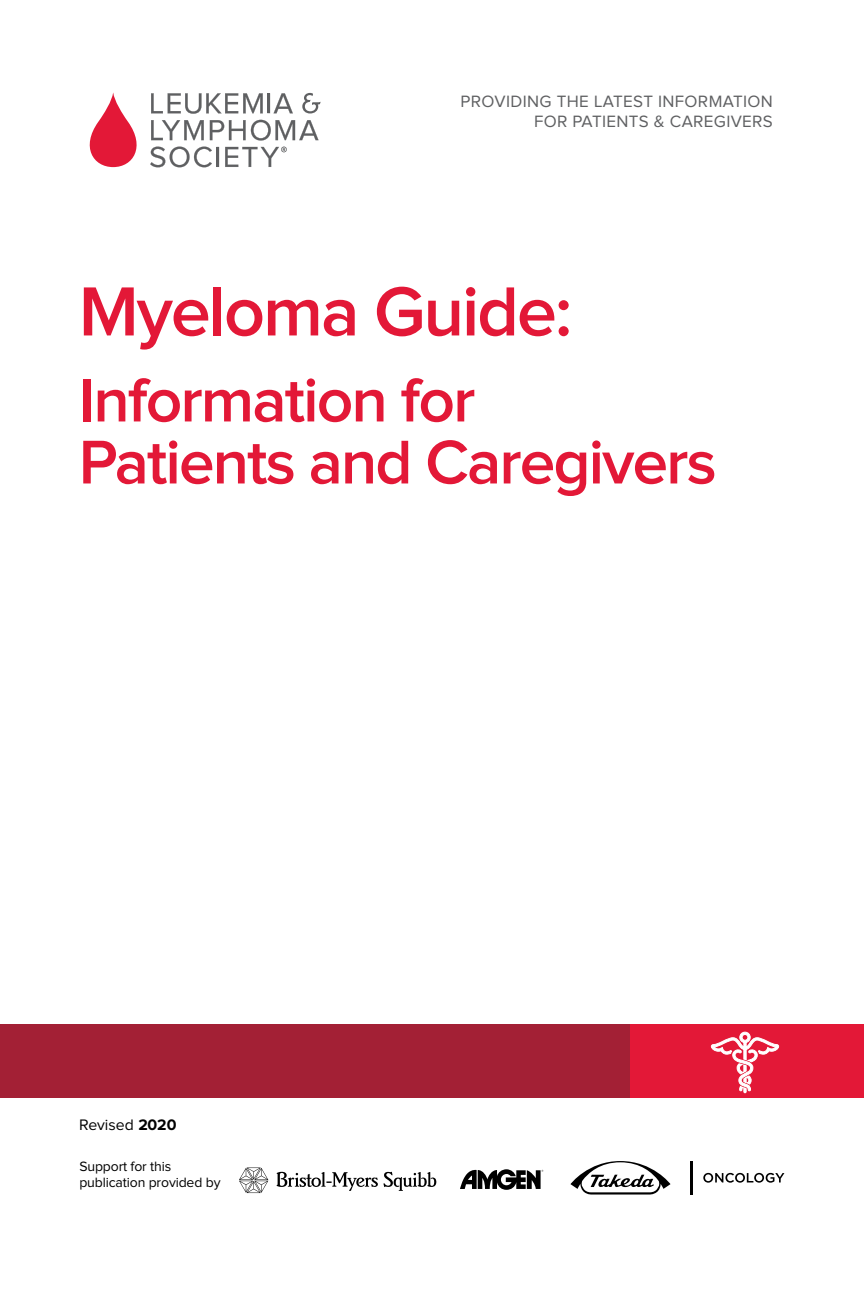
<style>
.page{position:relative;width:864px;height:1296px;background:#fff}
.page>*{position:absolute;margin:0;border:0;box-sizing:border-box;transform-origin:0 0}
.t1{font:600 72px "Proxima Nova";letter-spacing:-.03em;color:#e31837}
.t2{font:600 64px/62px "Proxima Nova";letter-spacing:-.03em;color:#e31837}
.t3{font:17px/20px "Proxima Nova";letter-spacing:.02em;color:#5f6062;text-align:right}
.t4{font:15.8px "Proxima Nova";color:#000}
.t5{font:14px/16.8px "Proxima Nova";letter-spacing:-.01em;color:#000}
.s1{font-weight:700}
</style>
<div class="page">
<div style="left:0;top:1024px;width:864px;height:73px;background:#e31837"></div>
<div style="left:0;top:1024px;width:630px;height:73px;background:#a32035"></div>
<svg style="left:711px;top:1031px;width:68px;height:63px"></svg>
<svg style="left:90px;top:92px;width:231px;height:75px"></svg>
<svg style="left:239px;top:1168px;width:29px;height:25px"></svg>
<svg style="left:277px;top:1172px;width:101px;height:19px"></svg>
<svg style="left:384px;top:1172px;width:52px;height:19px"></svg>
<svg style="left:460px;top:1169px;width:83px;height:21px"></svg>
<svg style="left:703px;top:1173px;width:81px;height:10px"></svg>
<svg style="left:570px;top:1161px;width:101px;height:34px"></svg>
<hr style="left:690px;top:1161px;width:2px;height:34px;background:#000">
<p class="t3" style="left:461px;top:92px;width:314px">PROVIDING THE LATEST INFORMATION<br>FOR PATIENTS &amp; CAREGIVERS</p>
<h1 class="t1" style="left:79px;top:279px;width:495px">Myeloma Guide:</h1>
<h2 class="t2" style="left:79px;top:372px;width:639px">Information for<br>Patients and Caregivers</h2>
<p class="t4" style="left:79px;top:1118px;width:99px">Revised <span class="s1">2020</span></p>
<p class="t5" style="left:79px;top:1158px;width:143px">Support for this publication provided by</p>
</div>
